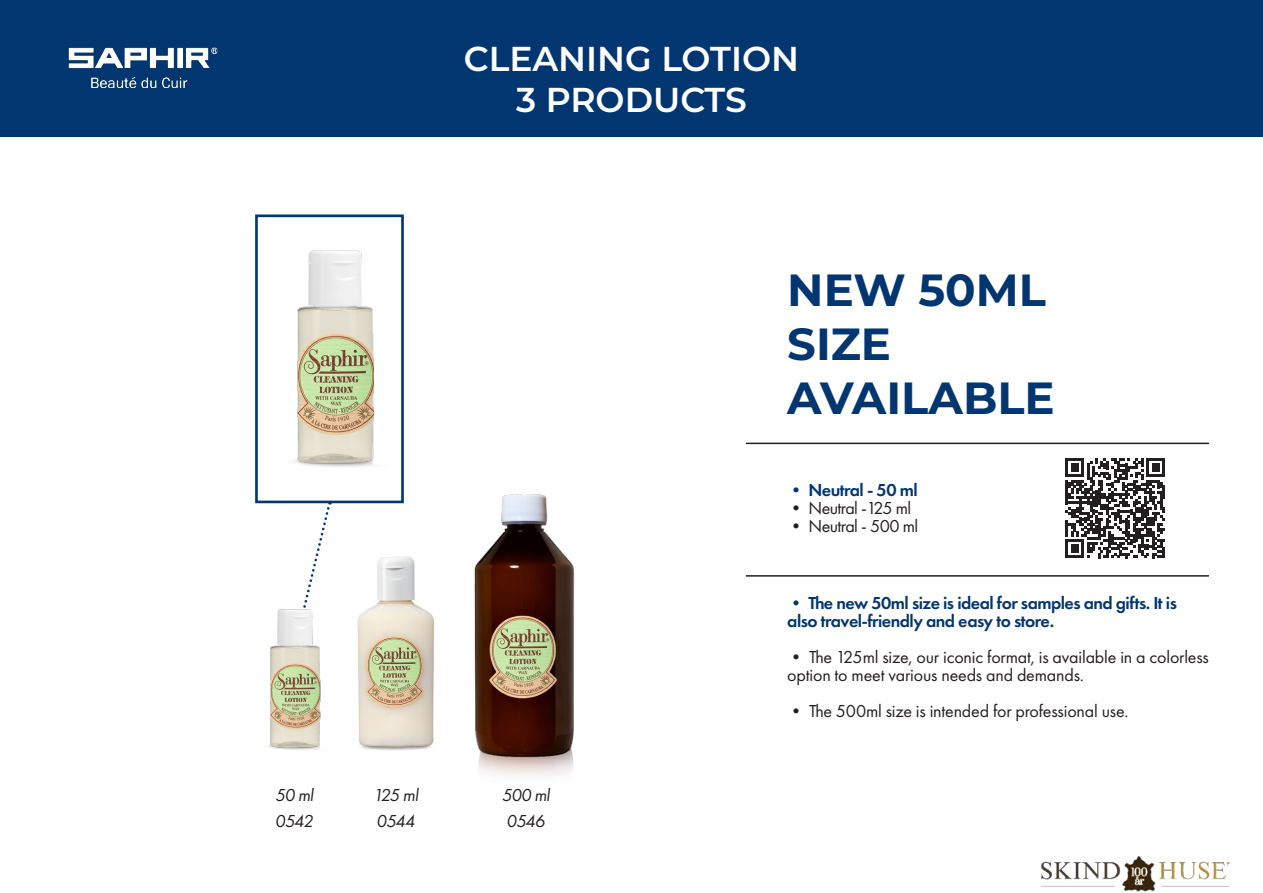
<style>
.page{position:relative;width:1263px;height:893px;background:#fff}
.page>*{position:absolute;margin:0;border:0;box-sizing:border-box;transform-origin:0 0}
.t1{font:100 45px/54px "Montserrat";color:#023671}
.t2{font:100 34.5px/41.4px "Montserrat";color:#fff;text-align:center}
.t3{font:18px/18px "Futura PT";letter-spacing:-.01em;color:#231f20}
.t4{font:600 18px/18px "Futura PT";letter-spacing:-.03em;color:#023671}
.t5{font:18px "Futura PT";letter-spacing:-.03em;color:#231f20}
.t6{font:italic 18px "Futura PT";letter-spacing:-.03em;color:#231f20}
</style>
<div class="page">
<hr style="left:746px;top:443px;width:463px;height:1px;background:#231f20">
<hr style="left:746px;top:575px;width:463px;height:2px;background:#231f20">
<div style="left:0;top:0;width:1263px;height:136px;background:#023671"></div>
<div style="left:255px;top:214px;width:149px;height:289px;border:3px solid #023671"></div>
<svg style="left:298px;top:502px;width:33px;height:106px"></svg>
<img style="left:68px;top:47px;width:150px;height:41px">
<img style="left:357px;top:556px;width:77px;height:195px">
<img style="left:474px;top:494px;width:101px;height:283px">
<img style="left:268px;top:609px;width:53px;height:141px">
<img style="left:294px;top:250px;width:80px;height:217px">
<svg style="left:1065px;top:458px;width:100px;height:100px"></svg>
<img style="left:1041px;top:856px;width:189px;height:36px">
<p class="t2" style="left:464px;top:41px;width:337px">CLEANING LOTION<br>3 PRODUCTS</p>
<p class="t1" style="left:787px;top:267px;width:269px">NEW 50ML<br>SIZE<br>AVAILABLE</p>
<p class="t4" style="left:787px;top:481px;width:132px">• Neutral - 50 ml</p>
<p class="t5" style="left:787px;top:498px;width:125px">• Neutral -125 ml</p>
<p class="t5" style="left:787px;top:516px;width:132px">• Neutral - 500 ml</p>
<p class="t6" style="left:275px;top:784px;width:40px">50 ml</p>
<p class="t6" style="left:373px;top:784px;width:47px">125 ml</p>
<p class="t6" style="left:502px;top:784px;width:50px">500 ml</p>
<p class="t6" style="left:275px;top:810px;width:40px">0542</p>
<p class="t6" style="left:377px;top:810px;width:40px">0544</p>
<p class="t6" style="left:506px;top:810px;width:40px">0546</p>
<p class="t4" style="left:787px;top:594px;width:391px">• The new 50ml size is ideal for samples and gifts. It is also travel-friendly and easy to store.</p>
<p class="t3" style="left:787px;top:648px;width:423px">• The 125ml size, our iconic format, is available in a colorless option to meet various needs and demands.</p>
<p class="t3" style="left:787px;top:702px;width:343px">• The 500ml size is intended for professional use.</p>
</div>
